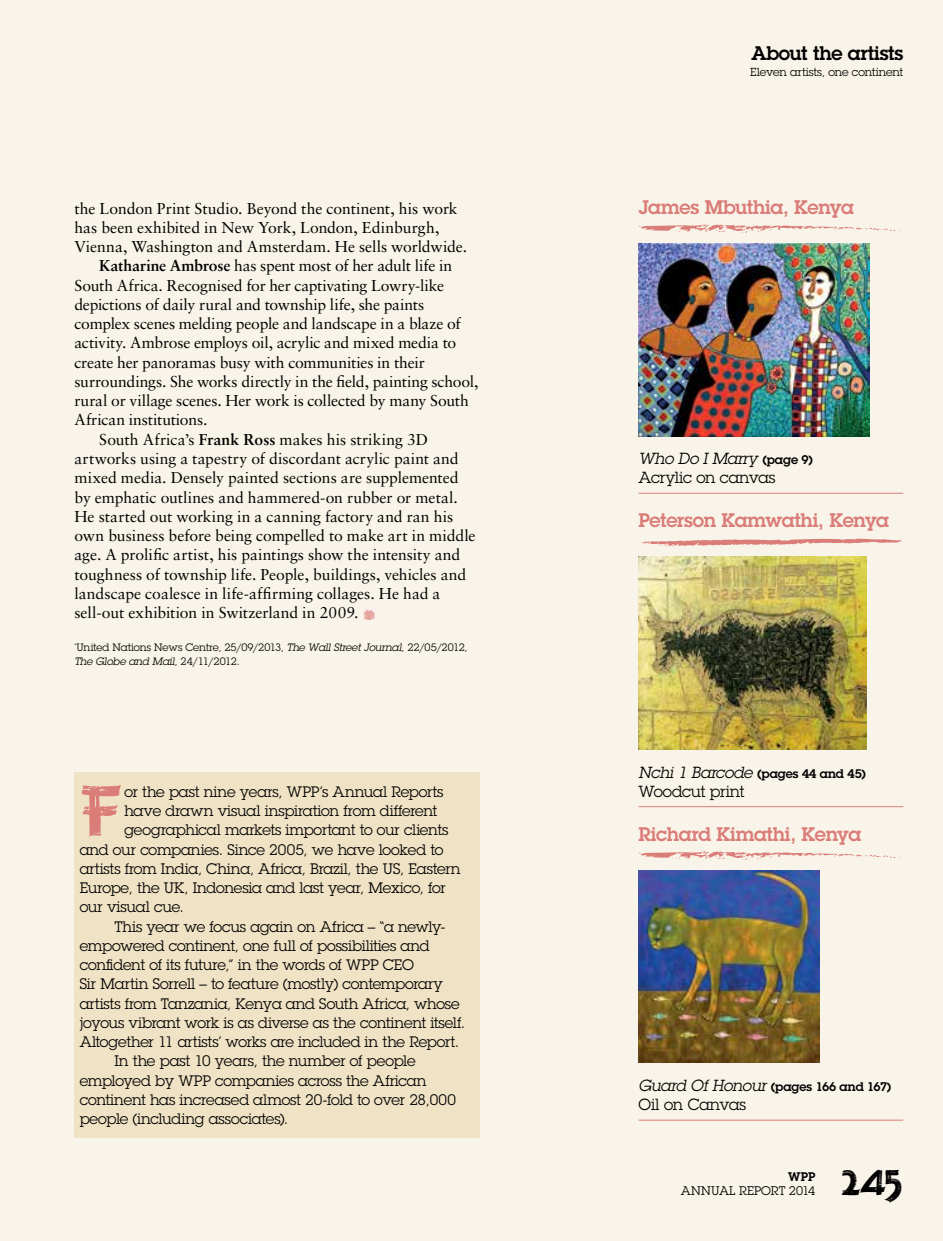
<style>
.page{position:relative;width:943px;height:1241px;background:#fff}
.page>*{position:absolute;margin:0;border:0;box-sizing:border-box;transform-origin:0 0}
.t1{font:65.45px "Holmes Titling";color:#da7c78}
.t2{font:33.25px "Holmes Titling";color:#000}
.t3{font:600 19.25px "Lubalin Graph Std";letter-spacing:-.02em;color:#da7c78}
.t4{font:600 19.25px "Lubalin Graph Std";letter-spacing:-.015em;color:#000}
.t5{font:15.75px "Sabon LT Std";letter-spacing:-.005em;color:#000}
.t6{font:15.75px/19.2px "Lubalin Graph Std";letter-spacing:-.005em;color:#000}
.t7{font:14.88px "Lubalin Graph Std";letter-spacing:-.01em;color:#000}
.t8{font:600 12.25px "Lubalin Graph Std";color:#000}
.t9{font:12.25px "Lubalin Graph Std";letter-spacing:.005em;color:#000}
.t10{font:11.38px "Lubalin Graph Std";letter-spacing:-.01em;color:#000}
.t11{font:10.5px/14px "Lubalin Graph Std";letter-spacing:-.01em;color:#000}
.s1{font-weight:700}
.s2{font-style:italic}
.s3{font-weight:600;font-size:12.25px}
.s4{font-weight:400;font-style:italic;font-size:15.75px}
</style>
<div class="page">
<div style="left:0;top:0;width:943px;height:1240px;background:#f9f4e9"></div>
<svg style="left:363px;top:609px;width:12px;height:11px"></svg>
<hr style="left:638px;top:493px;width:265px;height:1px;background:#da7c78">
<hr style="left:638px;top:806px;width:265px;height:1px;background:#da7c78">
<hr style="left:638px;top:1119px;width:265px;height:1px;background:#da7c78">
<svg style="left:639px;top:224px;width:262px;height:9px"></svg>
<svg style="left:640px;top:538px;width:261px;height:8px"></svg>
<svg style="left:639px;top:851px;width:262px;height:8px"></svg>
<img style="left:638px;top:243px;width:231px;height:193px">
<img style="left:638px;top:556px;width:228px;height:193px">
<img style="left:638px;top:870px;width:181px;height:192px">
<div style="left:74px;top:772px;width:406px;height:366px;background:#f0e3c5"></div>
<p class="t5" style="left:74px;top:199px;width:385px">the London Print Studio. Beyond the continent, his work</p>
<p class="t5" style="left:74px;top:218px;width:366px">has been exhibited in New York, London, Edinburgh,</p>
<p class="t5" style="left:74px;top:237px;width:394px">Vienna, Washington and Amsterdam. He sells worldwide.</p>
<p class="t5" style="left:99px;top:256px;width:354px"><span class="s1">Katharine Ambrose</span> has spent most of her adult life in</p>
<p class="t5" style="left:74px;top:276px;width:371px">South Africa. Recognised for her captivating Lowry-like</p>
<p class="t5" style="left:74px;top:295px;width:351px">depictions of daily rural and township life, she paints</p>
<p class="t5" style="left:74px;top:314px;width:388px">complex scenes melding people and landscape in a blaze of</p>
<p class="t5" style="left:74px;top:333px;width:383px">activity. Ambrose employs oil, acrylic and mixed media to</p>
<p class="t5" style="left:74px;top:353px;width:352px">create her panoramas busy with communities in their</p>
<p class="t5" style="left:74px;top:372px;width:405px">surroundings. She works directly in the field, painting school,</p>
<p class="t5" style="left:74px;top:391px;width:396px">rural or village scenes. Her work is collected by many South</p>
<p class="t5" style="left:74px;top:410px;width:134px">African institutions.</p>
<p class="t5" style="left:99px;top:430px;width:330px">South Africa’s <span class="s1">Frank Ross</span> makes his striking 3D</p>
<p class="t5" style="left:74px;top:449px;width:386px">artworks using a tapestry of discordant acrylic paint and</p>
<p class="t5" style="left:74px;top:468px;width:386px">mixed media. Densely painted sections are supplemented</p>
<p class="t5" style="left:74px;top:487px;width:385px">by emphatic outlines and hammered-on rubber or metal.</p>
<p class="t5" style="left:74px;top:507px;width:380px">He started out working in a canning factory and ran his</p>
<p class="t5" style="left:74px;top:526px;width:403px">own business before being compelled to make art in middle</p>
<p class="t5" style="left:74px;top:545px;width:387px">age. A prolific artist, his paintings show the intensity and</p>
<p class="t5" style="left:74px;top:564px;width:393px">toughness of township life. People, buildings, vehicles and</p>
<p class="t5" style="left:74px;top:584px;width:367px">landscape coalesce in life-affirming collages. He had a</p>
<p class="t5" style="left:74px;top:603px;width:286px">sell-out exhibition in Switzerland in 2009.</p>
<p class="t11" style="left:74px;top:640px;width:395px"><sup>*</sup>United Nations News Centre, 25/09/2013, <span class="s2">The Wall Street Journal</span>, 22/05/2012,<br><span class="s2">The Globe and Mail</span>, 24/11/2012.</p>
<h1 class="t1" style="left:80px;top:772px;width:45px">F</h1>
<p class="t7" style="left:124px;top:782px;width:321px">or the past nine years, WPP’s Annual Reports</p>
<p class="t7" style="left:124px;top:801px;width:314px">have drawn visual inspiration from different</p>
<p class="t7" style="left:124px;top:820px;width:325px">geographical markets important to our clients</p>
<p class="t7" style="left:80px;top:839px;width:365px">and our companies. Since 2005, we have looked to</p>
<p class="t7" style="left:80px;top:859px;width:382px">artists from India, China, Africa, Brazil, the US, Eastern</p>
<p class="t7" style="left:80px;top:878px;width:368px">Europe, the UK, Indonesia and last year, Mexico, for</p>
<p class="t7" style="left:80px;top:897px;width:106px">our visual cue.</p>
<p class="t7" style="left:114px;top:916px;width:332px">This year we focus again on Africa – “a newly-</p>
<p class="t7" style="left:80px;top:936px;width:351px">empowered continent, one full of possibilities and</p>
<p class="t7" style="left:80px;top:955px;width:336px">confident of its future,” in the words of WPP CEO</p>
<p class="t7" style="left:80px;top:974px;width:365px">Sir Martin Sorrell – to feature (mostly) contemporary</p>
<p class="t7" style="left:80px;top:993px;width:381px">artists from Tanzania, Kenya and South Africa, whose</p>
<p class="t7" style="left:80px;top:1013px;width:387px">joyous vibrant work is as diverse as the continent itself.</p>
<p class="t7" style="left:80px;top:1032px;width:381px">Altogether 11 artists’ works are included in the Report.</p>
<p class="t7" style="left:114px;top:1051px;width:303px">In the past 10 years, the number of people</p>
<p class="t7" style="left:80px;top:1070px;width:348px">employed by WPP companies across the African</p>
<p class="t7" style="left:80px;top:1090px;width:378px">continent has increased almost 20-fold to over 28,000</p>
<p class="t7" style="left:80px;top:1109px;width:210px">people (including associates).</p>
<p class="t4" style="left:751px;top:40px;width:153px">About the artists</p>
<p class="t10" style="left:750px;top:65px;width:154px">Eleven artists, one continent</p>
<p class="t3" style="left:638px;top:194px;width:217px">James Mbuthia, Kenya</p>
<p class="t6" style="left:638px;top:448px;width:176px"><span class="s2">Who Do I Marry</span> <span class="s3">(page 9)<br></span>Acrylic on canvas</p>
<p class="t3" style="left:638px;top:507px;width:252px">Peterson Kamwathi, Kenya</p>
<p class="t8" style="left:638px;top:765px;width:229px"><span class="s4">Nchi 1 Barcode</span> (pages 44 and 45)</p>
<p class="t6" style="left:638px;top:781px;width:107px">Woodcut print</p>
<p class="t3" style="left:638px;top:820px;width:224px">Richard Kimathi, Kenya</p>
<p class="t8" style="left:638px;top:1078px;width:254px"><span class="s4">Guard Of Honour</span> (pages 166 and 167)</p>
<p class="t6" style="left:638px;top:1094px;width:109px">Oil on Canvas</p>
<p class="t8" style="left:788px;top:1168px;width:29px">WPP</p>
<p class="t9" style="left:681px;top:1183px;width:136px">ANNUAL REPORT 2014</p>
<h2 class="t2" style="left:840px;top:1163px;width:64px">245</h2>
</div>
